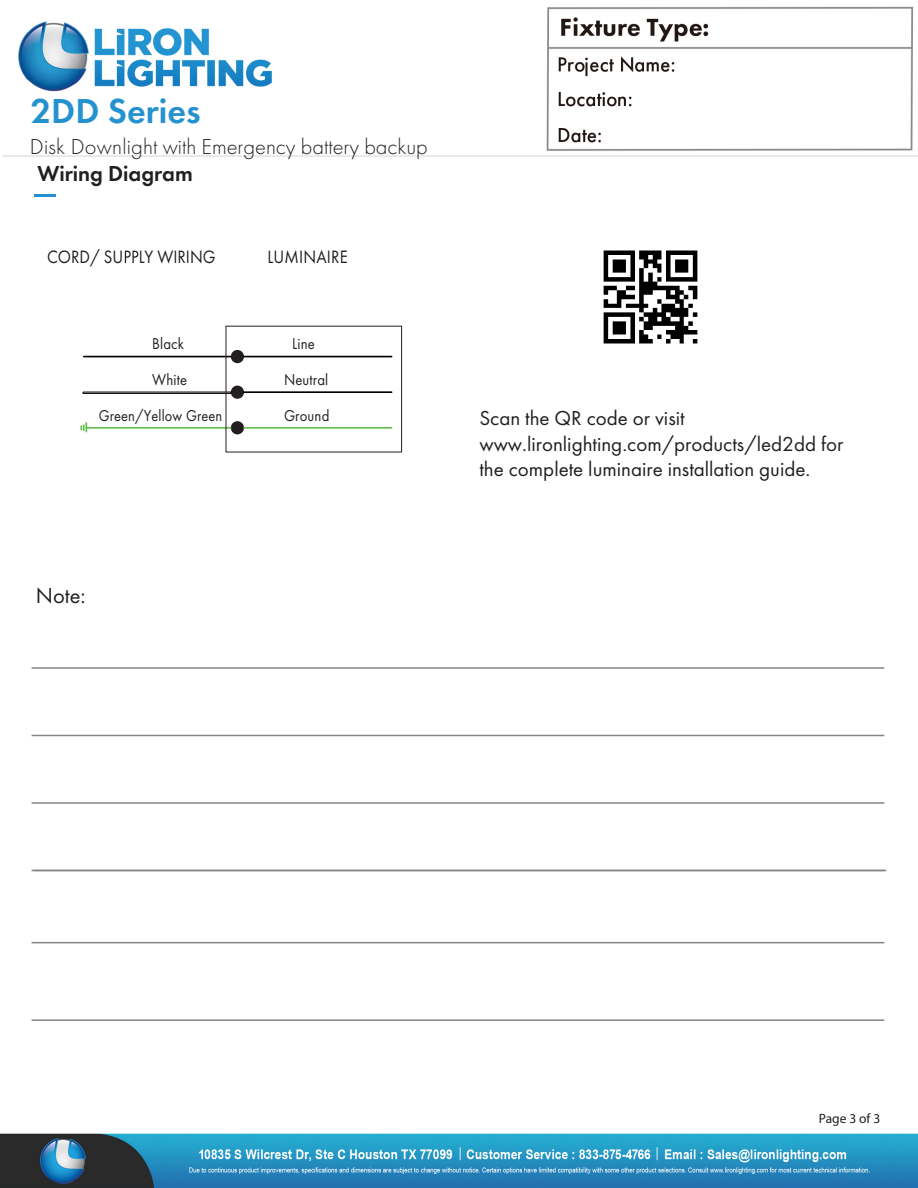
<style>
.page{position:relative;width:918px;height:1188px;background:#fff}
.page>*{position:absolute;margin:0;border:0;box-sizing:border-box;transform-origin:0 0}
.t1{font:600 36px "Futura PT";color:#2592d0}
.t2{font:300 22.5px "Futura PT";color:#231f20}
.t3{font:600 22.5px "Futura PT";color:#231f20}
.t4{font:22.5px "Futura PT";color:#231f20}
.t5{font:21px/25.2px "Futura PT";color:#231f20}
.t6{font:18.6px "Futura PT";color:#231f20;scale:.9 1}
.t7{font:16.35px/35.7px "Futura PT";letter-spacing:.01em;color:#231f20;scale:.9 1}
.t8{font:16.35px "Futura PT";letter-spacing:.01em;color:#231f20;scale:.88 1}
.t9{font:13.5px "Myriad Pro";color:#231f20}
</style>
<div class="page">
<img style="left:0;top:6px;width:918px;height:1182px">
<hr style="left:34px;top:194px;width:22px;height:2px;background:#2692d0">
<img style="left:591px;top:237px;width:119px;height:120px">
<hr style="left:84px;top:356px;width:147px;height:1px;background:#000100">
<hr style="left:243px;top:356px;width:149px;height:1px;background:#000100">
<div style="left:231px;top:350px;width:13px;height:13px;background:#231f20;border-radius:50%"></div>
<div style="left:231px;top:386px;width:13px;height:13px;background:#231f20;border-radius:50%"></div>
<div style="left:231px;top:421px;width:13px;height:13px;background:#231f20;border-radius:50%"></div>
<hr style="left:244px;top:391px;width:148px;height:2px;background:#000100">
<hr style="left:87px;top:427px;width:144px;height:2px;background:#62bc4e">
<hr style="left:244px;top:427px;width:148px;height:2px;background:#62bc4e">
<div style="left:83px;top:392px;width:148px;height:2px;border:1px solid #000100"></div>
<svg style="left:125px;top:251px;width:13px;height:12px"></svg>
<svg style="left:80px;top:423px;width:7px;height:9px"></svg>
<hr style="left:32px;top:667px;width:852px;height:2px;background:#848484">
<hr style="left:32px;top:735px;width:852px;height:1px;background:#848484">
<hr style="left:32px;top:802px;width:852px;height:2px;background:#848484">
<hr style="left:34px;top:870px;width:852px;height:1px;background:#848484">
<hr style="left:32px;top:870px;width:852px;height:1px;background:#848484">
<hr style="left:32px;top:942px;width:852px;height:1px;background:#848484">
<hr style="left:32px;top:1019px;width:852px;height:2px;background:#848484">
<h1 class="t1" style="left:31px;top:89px;width:171px">2DD Series</h1>
<p class="t2" style="left:30px;top:133px;width:399px">Disk Downlight with Emergency battery backup</p>
<p class="t3" style="left:37px;top:160px;width:157px">Wiring Diagram</p>
<p class="t6" style="left:47px;top:246px;width:189px">CORD/ SU LY WIRING</p>
<p class="t6" style="left:267px;top:246px;width:91px">LUMINAIRE</p>
<p class="t7" style="left:152px;top:326px;width:40px">Black<br>White</p>
<p class="t8" style="left:99px;top:406px;width:142px">Green/Yellow Green</p>
<p class="t7" style="left:292px;top:326px;width:27px">Line</p>
<p class="t7" style="left:284px;top:362px;width:51px">Neutral</p>
<p class="t7" style="left:284px;top:398px;width:52px">Ground</p>
<p class="t4" style="left:36px;top:582px;width:51px">Note:</p>
<p class="t5" style="left:479px;top:406px;width:366px">Scan the QR code or visit www.lironlighting.com/products/led2dd for the complete luminaire installation guide.</p>
<p class="t9" style="left:819px;top:1110px;width:63px">Page 3 of 3</p>
</div>
